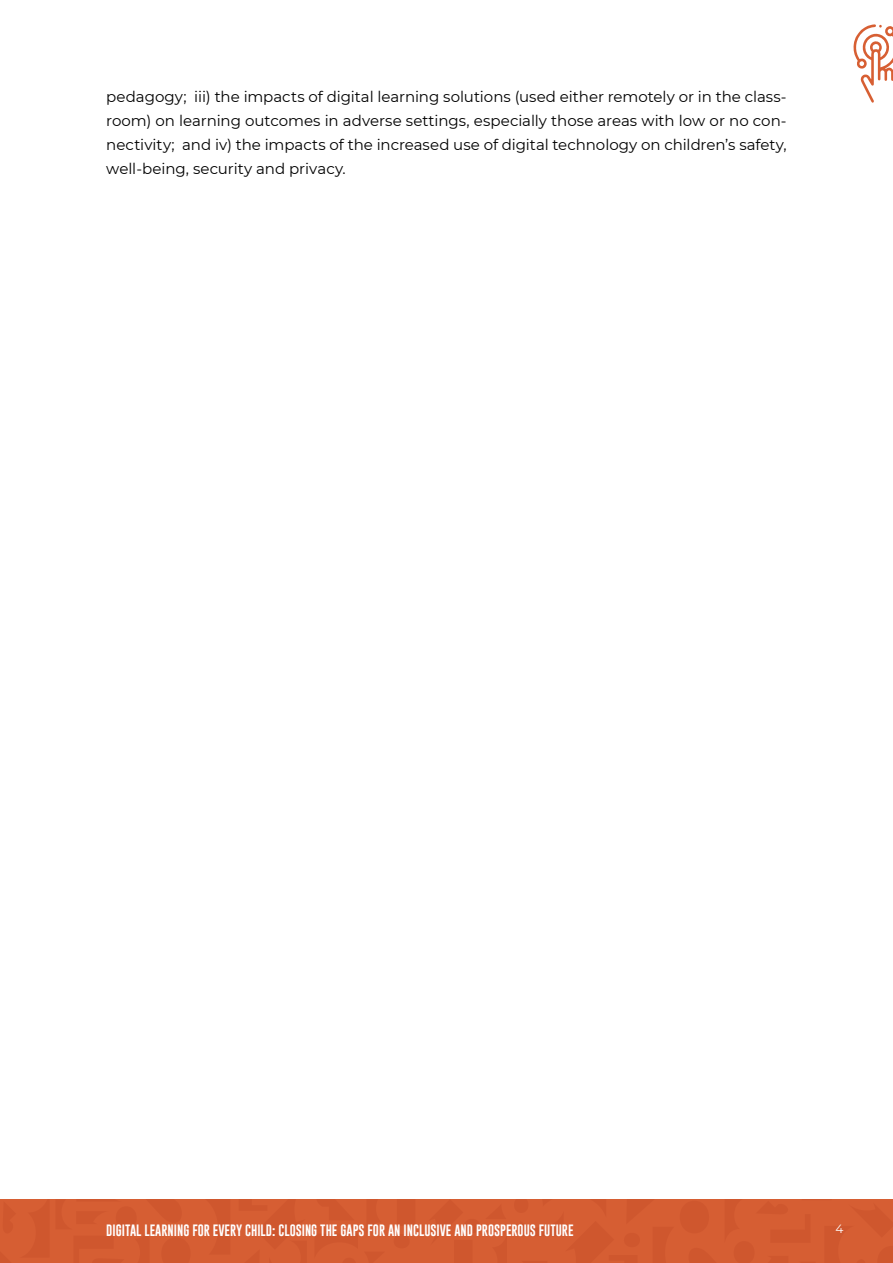
<style>
.page{position:relative;width:893px;height:1263px;background:#fff}
.page>*{position:absolute;margin:0;border:0;box-sizing:border-box;transform-origin:0 0}
.t1{font:15px/24px "Montserrat";color:#000;text-align:justify}
.t2{font:12px "Gobold";color:#fff}
.t3{font:12px "Montserrat";color:#fff}
</style>
<div class="page">
<div style="left:0;top:1199px;width:893px;height:64px;background:#d65e33"></div>
<svg style="left:853px;top:24px;width:40px;height:79px"></svg>
<p class="t1" style="left:106px;top:84px;width:682px">pedagogy; iii) the impacts of digital learning solutions (used either remotely or in the class&shy;room) on learning outcomes in adverse settings, especially those areas with low or no con&shy;nectivity; and iv) the impacts of the increased use of digital technology on children’s safety, well-being, security and privacy.</p>
<p class="t2" style="left:106px;top:1223px;width:469px">DIGITAL LEARNING FOR EVERY CHILD: CLOSING THE GAPS FOR AN INCLUSIVE AND PROSPEROUS FUTURE</p>
<p class="t3" style="left:836px;top:1221px;width:9px">4</p>
</div>
